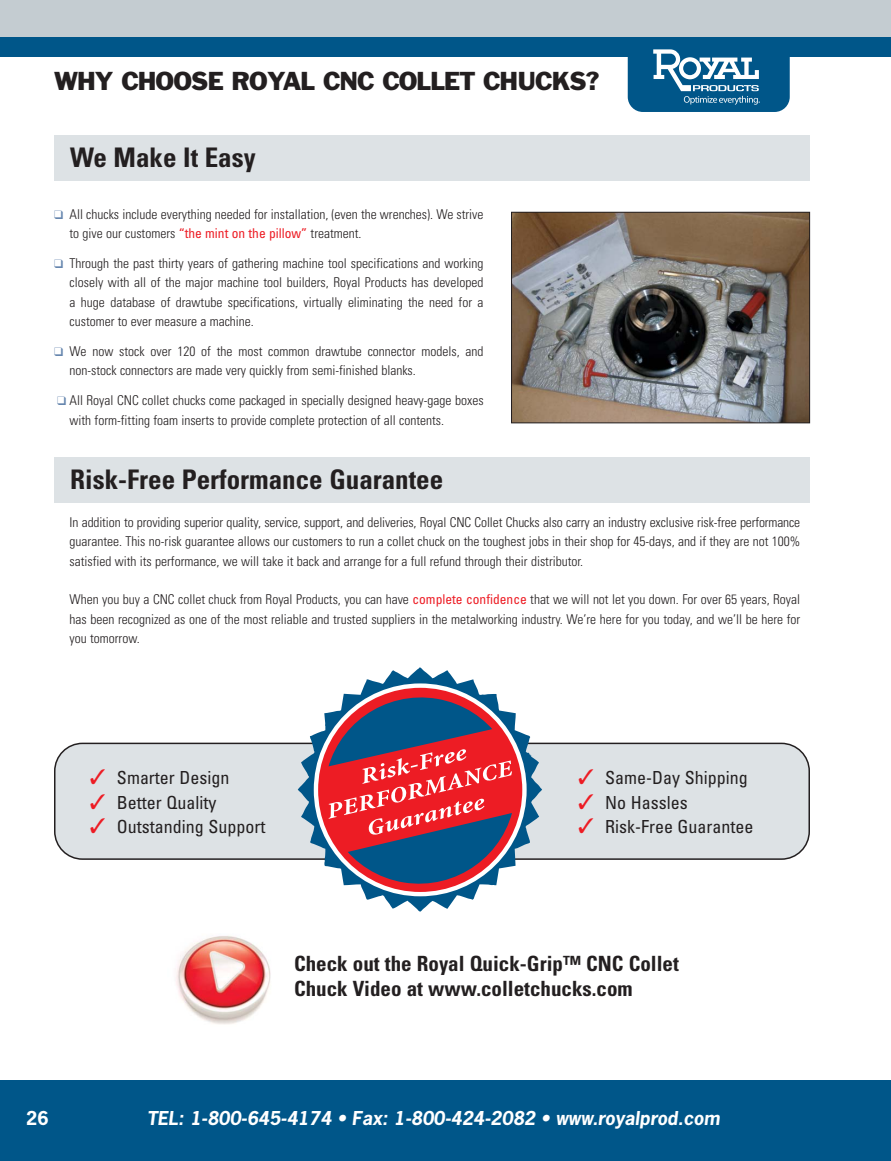
<style>
.page{position:relative;width:891px;height:1161px;background:#fff}
.page>*{position:absolute;margin:0;border:0;box-sizing:border-box;transform-origin:0 0}
.t1{font:700 condensed 27px "Univers";color:#231f20}
.t2{font:24px "Franklin Gothic";letter-spacing:-.035em;color:#231f20}
.t3{font:700 condensed 21px/25.2px "Univers";color:#231f20}
.t4{font:condensed 18px "Univers";color:#231f20}
.t5{font:700 18px "News Gothic";color:#fff}
.t6{font:300 condensed 13.5px/19.2px "Univers";color:#231f20;text-align:justify}
.s1{color:#6686ae}
.s2{font-weight:400;color:#ed1c24}
.s3{color:#ed1c24}
</style>
<div class="page">
<div style="left:628px;top:19px;width:162px;height:93px;background:#005689;border-radius:15px"></div>
<div style="left:0;top:1080px;width:891px;height:81px;background:#005689"></div>
<div style="left:0;top:32px;width:891px;height:25px;background:#005689"></div>
<div style="left:0;top:0;width:891px;height:36px;background:#c4ccd1"></div>
<svg style="left:653px;top:49px;width:107px;height:56px"></svg>
<img style="left:513px;top:214px;width:295px;height:207px">
<div style="left:511px;top:212px;width:299px;height:211px;border:1px solid #231f20"></div>
<div style="left:54px;top:135px;width:756px;height:45px;background:#dde2e5"></div>
<div style="left:54px;top:457px;width:756px;height:46px;background:#dde2e5"></div>
<div style="left:54px;top:743px;width:756px;height:117px;background:#dde2e5"></div>
<svg style="left:298px;top:667px;width:244px;height:245px"></svg>
<svg style="left:317px;top:690px;width:206px;height:201px;background:#995a70"></svg>
<img style="left:176px;top:936px;width:95px;height:89px">
<p class="t2" style="left:54px;top:72px;width:547px">WHY CHOOSE ROYAL CNC COLLET CHUCKS?</p>
<p class="t1" style="left:70px;top:147px;width:187px">We Make It Easy</p>
<p class="t6" style="left:70px;top:206px;width:415px;text-indent:-16px"><span class="s1">❑</span> All chucks include everything needed for installation, (even the wrenches). We strive to give our customers <span class="s2">“the mint on the pillow”</span> treatment.</p>
<p class="t6" style="left:70px;top:255px;width:415px;text-indent:-16px"><span class="s1">❑</span> Through the past thirty years of gathering machine tool specifications and working closely with all of the major machine tool builders, Royal Products has developed a huge database of drawtube specifications, virtually eliminating the need for a customer to ever measure a machine.</p>
<p class="t6" style="left:70px;top:343px;width:415px;text-indent:-16px"><span class="s1">❑</span> We now stock over 120 of the most common drawtube connector models, and non-stock connectors are made very quickly from semi-finished blanks.</p>
<p class="t6" style="left:70px;top:392px;width:416px;text-indent:-12px"><span class="s1">❑</span> All Royal CNC collet chucks come packaged in specially designed heavy-gage boxes with form-fitting foam inserts to provide complete protection of all contents.</p>
<p class="t1" style="left:70px;top:469px;width:375px">Risk-Free Performance Guarantee</p>
<p class="t6" style="left:70px;top:514px;width:732px">In addition to providing superior quality, service, support, and deliveries, Royal CNC Collet Chucks also carry an industry exclusive risk-free performance guarantee. This no-risk guarantee allows our customers to run a collet chuck on the toughest jobs in their shop for 45-days, and if they are not 100% satisfied with its performance, we will take it back and arrange for a full refund through their distributor.</p>
<p class="t6" style="left:70px;top:591px;width:732px">When you buy a CNC collet chuck from Royal Products, you can have <span class="s2">complete confidence</span> that we will not let you down. For over 65 years, Royal has been recognized as one of the most reliable and trusted suppliers in the metalworking industry. We’re here for you today, and we’ll be here for you tomorrow.</p>
<p class="t4" style="left:90px;top:771px;width:141px"><span class="s3">✓</span> Smarter Design</p>
<p class="t4" style="left:90px;top:796px;width:128px"><span class="s3">✓</span> Better Quality</p>
<p class="t4" style="left:90px;top:820px;width:177px"><span class="s3">✓</span> Outstanding Support</p>
<p class="t4" style="left:578px;top:771px;width:171px"><span class="s3">✓</span> Same-Day Shipping</p>
<p class="t4" style="left:578px;top:796px;width:111px"><span class="s3">✓</span> No Hassles</p>
<p class="t4" style="left:578px;top:820px;width:177px"><span class="s3">✓</span> Risk-Free Guarantee</p>
<p class="t3" style="left:294px;top:953px;width:386px">Check out the Royal Quick-Grip™ CNC Collet<br>Chuck Video at www.colletchucks.com</p>
<p class="t5" style="left:26px;top:1111px;width:24px">26</p>
<p class="t5" style="left:147px;top:1111px;width:576px">TEL: 1-800-645-4174 • Fax: 1-800-424-2082 • www.royalprod.com</p>
</div>
